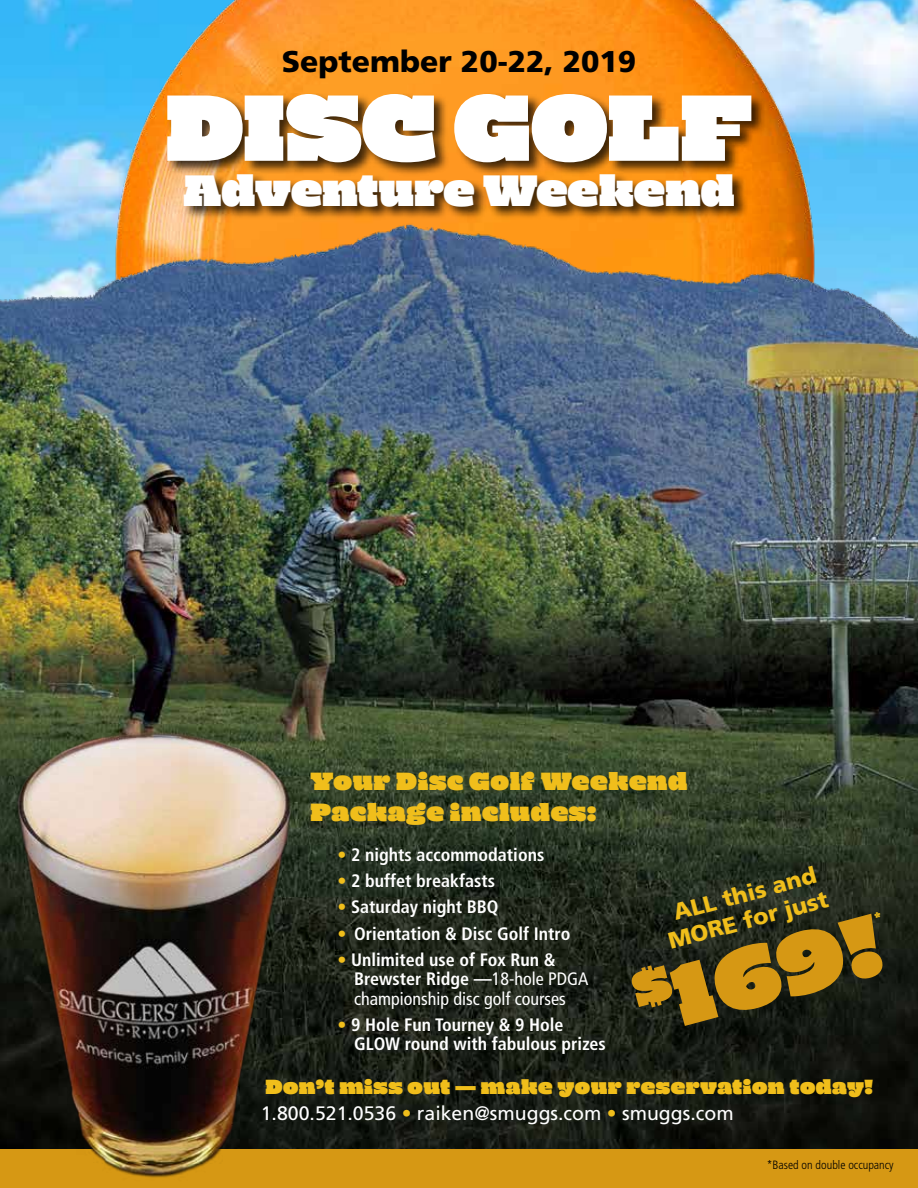
<style>
.page{position:relative;width:918px;height:1188px;background:#fff}
.page>*{position:absolute;margin:0;border:0;box-sizing:border-box;transform-origin:0 0}
.t1{font:96px "Mighty Slab One";color:#fff}
.t2{font:88.65px "Mighty Slab One";color:#d69814}
.t3{font:45px "Mighty Slab One";color:#fff}
.t4{font:900 30px "Frutiger LT";color:#000}
.t5{font:25.5px/30.6px "Mighty Slab One";letter-spacing:.025em;color:#f0be1b}
.t6{font:900 22.95px/26.2px "Frutiger LT";color:#f0be1b;text-align:center}
.t7{font:21px "Mighty Slab One";letter-spacing:.025em;color:#f0be1b}
.t8{font:19.5px "Frutiger LT";color:#fff}
.t9{font:700 condensed 18px/19.5px "Frutiger LT";color:#fff}
.t10{font:condensed 18px/19.5px "Frutiger LT";color:#fff}
.t11{font:300 condensed 12px "Frutiger LT";color:#000}
.s1{color:#f0be1b}
.s2{font-weight:700;color:#f0be1b}
.s3{font-weight:700}
</style>
<div class="page">
<img style="left:0;top:0;width:918px;height:1149px">
<div style="left:0;top:1149px;width:918px;height:39px;background:#d69814"></div>
<img style="left:0;top:700px;width:306px;height:478px">
<svg style="left:874px;top:912px;width:7px;height:7px"></svg>
<h3 class="t4" style="left:282px;top:44px;width:356px">September 20-22, 2019</h3>
<h1 class="t1" style="left:165px;top:58px;width:589px">DISC GOLF</h1>
<h3 class="t3" style="left:183px;top:158px;width:553px">Adventure Weekend</h3>
<h3 class="t5" style="left:311px;top:764px;width:378px">Your Disc Golf Weekend<br>Package includes:</h3>
<p class="t9" style="left:338px;top:845px;width:208px"><span class="s1">•</span> 2 nights accommodations</p>
<p class="t9" style="left:338px;top:871px;width:159px"><span class="s1">•</span> 2 buffet breakfasts</p>
<p class="t9" style="left:338px;top:897px;width:162px"><span class="s1">•</span> Saturday night BBQ</p>
<p class="t9" style="left:338px;top:924px;width:234px"><span class="s1">•</span> Orientation &amp; Disc Golf Intro</p>
<p class="t10" style="left:354px;top:950px;width:236px;text-indent:-17px"><span class="s2">•</span> <span class="s3">Unlimited use of Fox Run &amp;<br>Brewster Ridge —</span>18-hole PDGA championship disc golf courses</p>
<p class="t9" style="left:354px;top:1015px;width:253px;text-indent:-17px"><span class="s1">•</span> 9 Hole Fun Tourney &amp; 9 Hole<br>GLOW round with fabulous prizes</p>
<p class="t6" style="left:659px;top:903px;width:166px;rotate:-15deg">ALL this and<br>MORE for just</p>
<h2 class="t2" style="left:621px;top:945px;width:252px;rotate:-15deg"><sup>$</sup>169!</h2>
<p class="t7" style="left:265px;top:1072px;width:609px">Don’t miss out — make your reservation today!</p>
<p class="t8" style="left:261px;top:1102px;width:474px">1.800.521.0536 <span class="s1">•</span> raiken@smuggs.com <span class="s1">•</span> smuggs.com</p>
<p class="t11" style="left:767px;top:1159px;width:128px">*Based on double occupancy</p>
</div>
